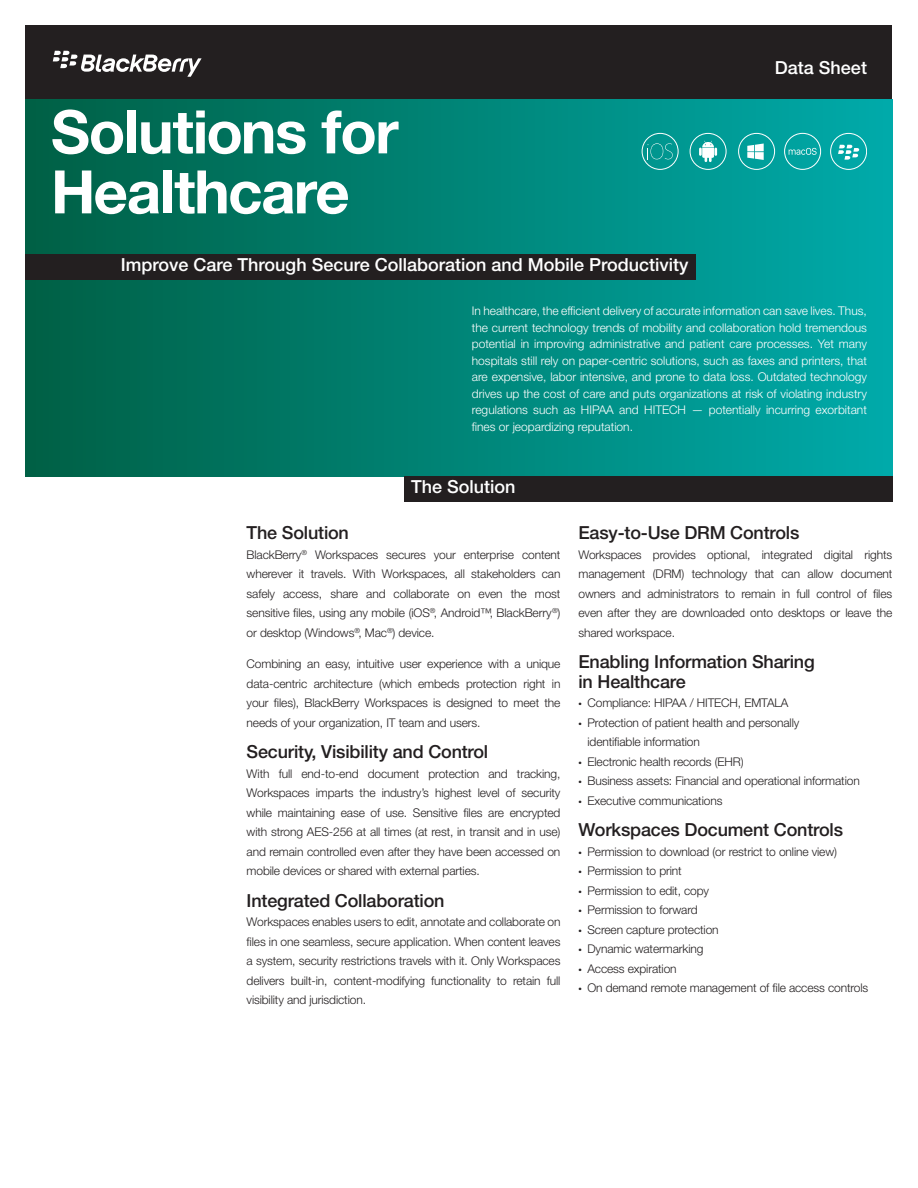
<style>
.page{position:relative;width:918px;height:1188px;background:#fff}
.page>*{position:absolute;margin:0;border:0;box-sizing:border-box;transform-origin:0 0}
.Datasheet_Title{font:700 60px/60px "Helvetica Neue LT Std";letter-spacing:-.02em;color:#fff}
.Subhead_Copy{font:500 18px/19.5px "Helvetica Neue LT Std";letter-spacing:-.01em;color:#231f20}
.Black_Tab_Header{font:500 18px "Helvetica Neue LT Std";color:#fff}
.Body_Copy{font:300 12px/19.5px "Helvetica Neue LT Std";letter-spacing:-.01em;color:#231f20;text-align:justify}
.Callout_Copy{font:300 12px/16.5px "Helvetica Neue LT Std";color:#fff;text-align:justify}
.s1{font-family:"Myriad Pro";font-weight:400}
</style>
<div class="page">
<div style="left:26px;top:26px;width:866px;height:93px;background:#231f20"></div>
<div style="left:26px;top:99px;width:866px;height:377px;background:linear-gradient(to right,#006044,#0aa)"></div>
<svg style="left:53px;top:51px;width:149px;height:26px"></svg>
<svg style="left:642px;top:133px;width:225px;height:37px"></svg>
<div style="left:26px;top:255px;width:670px;height:25px;background:#231f20"></div>
<div style="left:404px;top:476px;width:488px;height:26px;background:#231f20"></div>
<p class="Datasheet_Title" style="left:51px;top:101px;width:349px">Solutions for<br>Healthcare</p>
<p class="Black_Tab_Header" style="left:775px;top:57px;width:94px">Data Sheet</p>
<p class="Black_Tab_Header" style="left:121px;top:254px;width:569px">Improve Care Through Secure Collaboration and Mobile Productivity</p>
<p class="Callout_Copy" style="left:472px;top:303px;width:397px">In healthcare, the efficient delivery of accurate information can save lives. Thus, the current technology trends of mobility and collaboration hold tremendous potential in improving administrative and patient care processes. Yet many hospitals still rely on paper-centric solutions, such as faxes and printers, that are expensive, labor intensive, and prone to data loss. Outdated technology drives up the cost of care and puts organizations at risk of violating industry regulations such as HIPAA and HITECH — potentially incurring exorbitant fines or jeopardizing reputation.</p>
<p class="Black_Tab_Header" style="left:411px;top:476px;width:106px">The Solution</p>
<p class="Subhead_Copy" style="left:247px;top:523px;width:104px">The Solution</p>
<p class="Body_Copy" style="left:247px;top:545px;width:315px">BlackBerry<sup>®</sup> Workspaces secures your enterprise content wherever it travels. With Workspaces, all stakeholders can safely access, share and collaborate on even the most sensitive files, using any mobile (iOS<sup>®</sup>, Android™, BlackBerry<sup>®</sup>) or desktop (Windows<sup>®</sup>, Mac<sup>®</sup>) device.</p>
<p class="Body_Copy" style="left:247px;top:654px;width:315px">Combining an easy, intuitive user experience with a unique data-centric architecture (which embeds protection right in your files), BlackBerry Workspaces is designed to meet the needs of your organization, IT team and users.</p>
<p class="Subhead_Copy" style="left:247px;top:742px;width:243px">Security, Visibility and Control</p>
<p class="Body_Copy" style="left:247px;top:764px;width:315px">With full end-to-end document protection and tracking, Workspaces imparts the industry’s highest level of security while maintaining ease of use. Sensitive files are encrypted with strong AES-256 at all times (at rest, in transit and in use) and remain controlled even after they have been accessed on mobile devices or shared with external parties.</p>
<p class="Subhead_Copy" style="left:247px;top:890px;width:199px">Integrated Collaboration</p>
<p class="Body_Copy" style="left:247px;top:912px;width:315px">Workspaces enables users to edit, annotate and collaborate on files in one seamless, secure application. When content leaves a system, security restrictions travels with it. Only Workspaces delivers built-in, content-modifying functionality to retain full visibility and jurisdiction.</p>
<p class="Subhead_Copy" style="left:578px;top:523px;width:222px">Easy-to-Use DRM Controls</p>
<p class="Body_Copy" style="left:578px;top:545px;width:315px">Workspaces provides optional, integrated digital rights management (DRM) technology that can allow document owners and administrators to remain in full control of files even after they are downloaded onto desktops or leave the shared workspace.</p>
<p class="Subhead_Copy" style="left:578px;top:652px;width:238px">Enabling Information Sharing in Healthcare</p>
<p class="Body_Copy" style="left:578px;top:693px;width:211px"><span class="s1">•</span> Compliance: HIPAA / HITECH, EMTALA</p>
<p class="Body_Copy" style="left:587px;top:713px;width:213px;text-indent:-9px"><span class="s1">•</span> Protection of patient health and personally identifiable information</p>
<p class="Body_Copy" style="left:578px;top:752px;width:167px"><span class="s1">•</span> Electronic health records (EHR)</p>
<p class="Body_Copy" style="left:578px;top:771px;width:283px"><span class="s1">•</span> Business assets: Financial and operational information</p>
<p class="Body_Copy" style="left:578px;top:791px;width:146px"><span class="s1">•</span> Executive communications</p>
<p class="Subhead_Copy" style="left:578px;top:820px;width:266px">Workspaces Document Controls</p>
<p class="Body_Copy" style="left:578px;top:842px;width:260px"><span class="s1">•</span> Permission to download (or restrict to online view)</p>
<p class="Body_Copy" style="left:578px;top:861px;width:105px"><span class="s1">•</span> Permission to print</p>
<p class="Body_Copy" style="left:578px;top:881px;width:132px"><span class="s1">•</span> Permission to edit, copy</p>
<p class="Body_Copy" style="left:578px;top:900px;width:121px"><span class="s1">•</span> Permission to forward</p>
<p class="Body_Copy" style="left:578px;top:920px;width:142px"><span class="s1">•</span> Screen capture protection</p>
<p class="Body_Copy" style="left:578px;top:939px;width:126px"><span class="s1">•</span> Dynamic watermarking</p>
<p class="Body_Copy" style="left:578px;top:959px;width:100px"><span class="s1">•</span> Access expiration</p>
<p class="Body_Copy" style="left:578px;top:978px;width:291px"><span class="s1">•</span> On demand remote management of file access controls</p>
</div>
